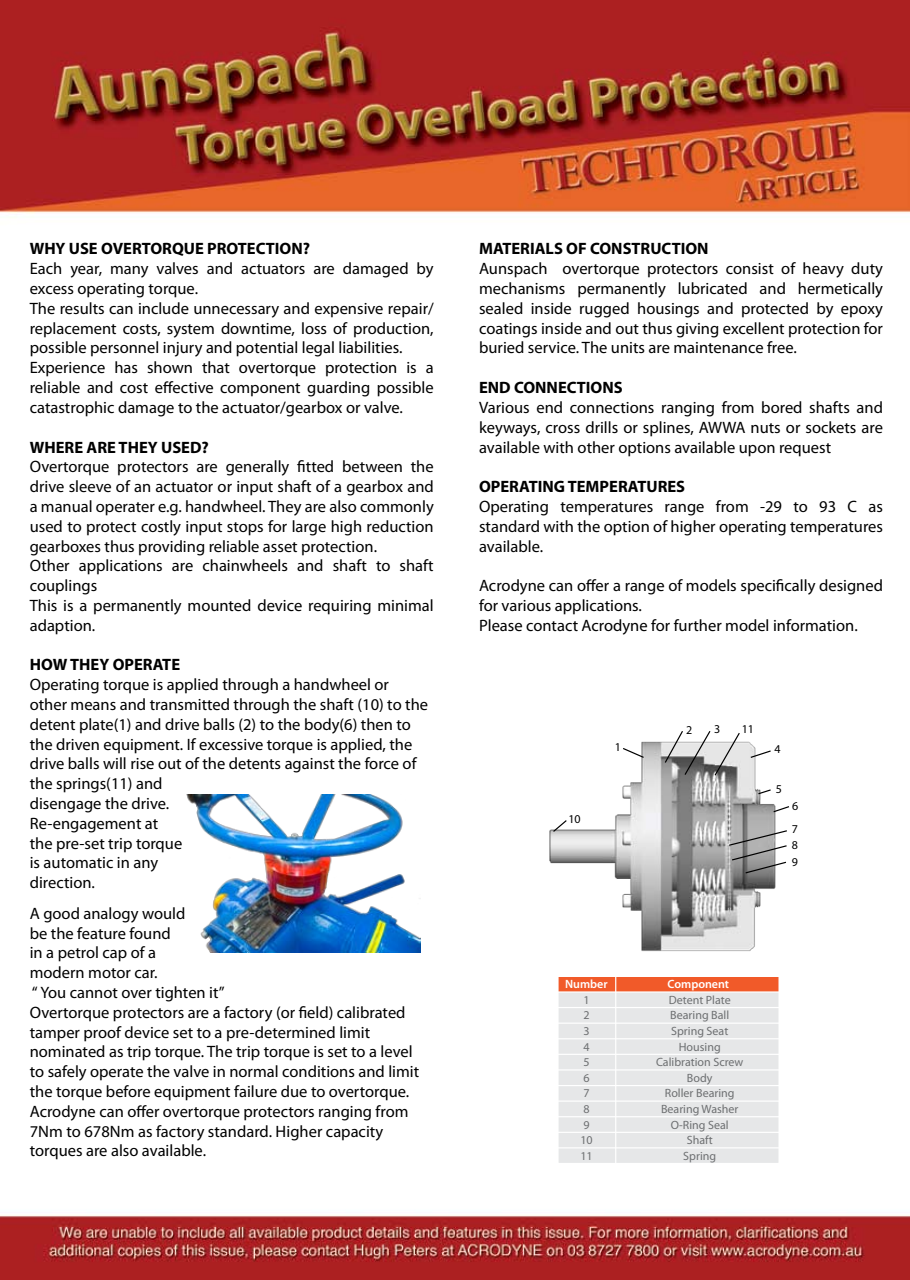
<style>
.page{position:relative;width:910px;height:1280px;background:#fff}
.page>*{position:absolute;margin:0;border:0;box-sizing:border-box;transform-origin:0 0}
.t1{font:16.5px/19.8px "Myriad Pro";color:#000}
.t2{font:700 16.5px "Myriad Pro";color:#000}
.t3{font:12px/15.6px "Myriad Pro";color:#6d6f71}
.t4{font:600 12px "Myriad Pro";color:#fff}
.t5{font:12px/23.5px "Myriad Pro";color:#000}
</style>
<div class="page">
<img style="left:0;top:0;width:910px;height:1280px">
<img style="left:183px;top:794px;width:238px;height:158px">
<img style="left:542px;top:727px;width:240px;height:235px">
<svg style="left:621px;top:747px;width:24px;height:12px"></svg>
<svg style="left:552px;top:819px;width:16px;height:14px"></svg>
<svg style="left:664px;top:729px;width:77px;height:48px"></svg>
<svg style="left:749px;top:749px;width:23px;height:10px"></svg>
<svg style="left:757px;top:788px;width:15px;height:7px"></svg>
<svg style="left:772px;top:805px;width:18px;height:8px"></svg>
<svg style="left:728px;top:829px;width:60px;height:45px"></svg>
<svg style="left:557px;top:975px;width:223px;height:190px"></svg>
<hr style="left:558px;top:1147px;width:221px;height:1px;background:#fff">
<hr style="left:558px;top:1132px;width:221px;height:1px;background:#fff">
<hr style="left:558px;top:1116px;width:221px;height:1px;background:#fff">
<hr style="left:558px;top:1100px;width:221px;height:2px;background:#fff">
<hr style="left:558px;top:1085px;width:221px;height:1px;background:#fff">
<hr style="left:558px;top:1069px;width:221px;height:1px;background:#fff">
<hr style="left:558px;top:1054px;width:221px;height:1px;background:#fff">
<hr style="left:558px;top:1038px;width:221px;height:1px;background:#fff">
<hr style="left:558px;top:1022px;width:221px;height:2px;background:#fff">
<hr style="left:558px;top:1007px;width:221px;height:1px;background:#fff">
<hr style="left:558px;top:991px;width:221px;height:1px;background:#fff">
<hr style="left:615px;top:976px;width:1px;height:187px;background:#fff">
<p class="t2" style="left:30px;top:238px;width:282px">WHY USE OVERTORQUE PROTECTION?</p>
<p class="t1" style="left:30px;top:259px;width:405px">Each year, many valves and actuators are damaged by excess operating torque.<br>The results can include unnecessary and expensive repair/ replacement costs, system downtime, loss of production, possible personnel injury and potential legal liabilities.<br>Experience has shown that overtorque protection is a reliable and cost effective component guarding possible catastrophic damage to the actuator/gearbox or valve.</p>
<p class="t2" style="left:30px;top:436px;width:181px">WHERE ARE THEY USED?</p>
<p class="t1" style="left:30px;top:457px;width:406px">Overtorque protectors are generally fitted between the drive sleeve of an actuator or input shaft of a gearbox and a manual operater e.g. handwheel. They are also commonly used to protect costly input stops for large high reduction gearboxes thus providing reliable asset protection.<br>Other applications are chainwheels and shaft to shaft couplings<br>This is a permanently mounted device requiring minimal adaption.</p>
<p class="t2" style="left:30px;top:654px;width:152px">HOW THEY OPERATE</p>
<p class="t1" style="left:30px;top:674px;width:400px">Operating torque is applied through a handwheel or other means and transmitted through the shaft (10) to the detent plate(1) and drive balls (2) to the body(6) then to the driven equipment. If excessive torque is applied, the drive balls will rise out of the detents against the force of the springs(11) and<br>disengage the drive.<br>Re-engagement at<br>the pre-set trip torque<br>is automatic in any<br>direction.</p>
<p class="t1" style="left:30px;top:903px;width:391px">A good analogy would<br>be the feature found<br>in a petrol cap of a<br>modern motor car.<br>“ You cannot over tighten it”<br>Overtorque protectors are a factory (or field) calibrated tamper proof device set to a pre-determined limit nominated as trip torque. The trip torque is set to a level to safely operate the valve in normal conditions and limit the torque before equipment failure due to overtorque.<br>Acrodyne can offer overtorque protectors ranging from 7Nm to 678Nm as factory standard. Higher capacity torques are also available.</p>
<p class="t2" style="left:479px;top:238px;width:231px">MATERIALS OF CONSTRUCTION</p>
<p class="t1" style="left:479px;top:259px;width:405px;text-align:justify">Aunspach overtorque protectors consist of heavy duty mechanisms permanently lubricated and hermetically sealed inside rugged housings and protected by epoxy coatings inside and out thus giving excellent protection for buried service. The units are maintenance free.</p>
<p class="t2" style="left:479px;top:377px;width:145px">END CONNECTIONS</p>
<p class="t1" style="left:479px;top:397px;width:405px;text-align:justify">Various end connections ranging from bored shafts and keyways, cross drills or splines, AWWA nuts or sockets are available with other options available upon request</p>
<p class="t2" style="left:479px;top:476px;width:208px">OPERATING TEMPERATURES</p>
<p class="t1" style="left:479px;top:496px;width:405px;text-align:justify">Operating temperatures range from -29 to 93 C as standard with the option of higher operating temperatures available.</p>
<p class="t1" style="left:479px;top:575px;width:405px">Acrodyne can offer a range of models specifically designed for various applications.<br>Please contact Acrodyne for further model information.</p>
<p class="t5" style="left:568px;top:806px;width:14px">10</p>
<p class="t5" style="left:615px;top:735px;width:8px">1</p>
<p class="t5" style="left:686px;top:718px;width:8px">2</p>
<p class="t5" style="left:714px;top:717px;width:8px">3</p>
<p class="t5" style="left:742px;top:717px;width:14px">11</p>
<p class="t5" style="left:774px;top:737px;width:8px">4</p>
<p class="t5" style="left:776px;top:777px;width:8px">5</p>
<p class="t5" style="left:792px;top:794px;width:8px">6<br>7</p>
<p class="t5" style="left:792px;top:837px;width:8px;line-height:16.5px">8<br>9</p>
<p class="t4" style="left:565px;top:976px;width:44px">Number</p>
<p class="t4" style="left:667px;top:976px;width:63px">Component</p>
<p class="t3" style="left:580px;top:992px;width:14px">1<br>2<br>3<br>4<br>5<br>6<br>7<br>8<br>9<br>10<br>11</p>
<p class="t3" style="left:656px;top:992px;width:89px;text-align:center">Detent Plate<br>Bearing Ball<br>Spring Seat<br>Housing<br>Calibration Screw<br>Body<br>Roller Bearing<br>Bearing Washer<br>O-Ring Seal<br>Shaft<br>Spring</p>
</div>
